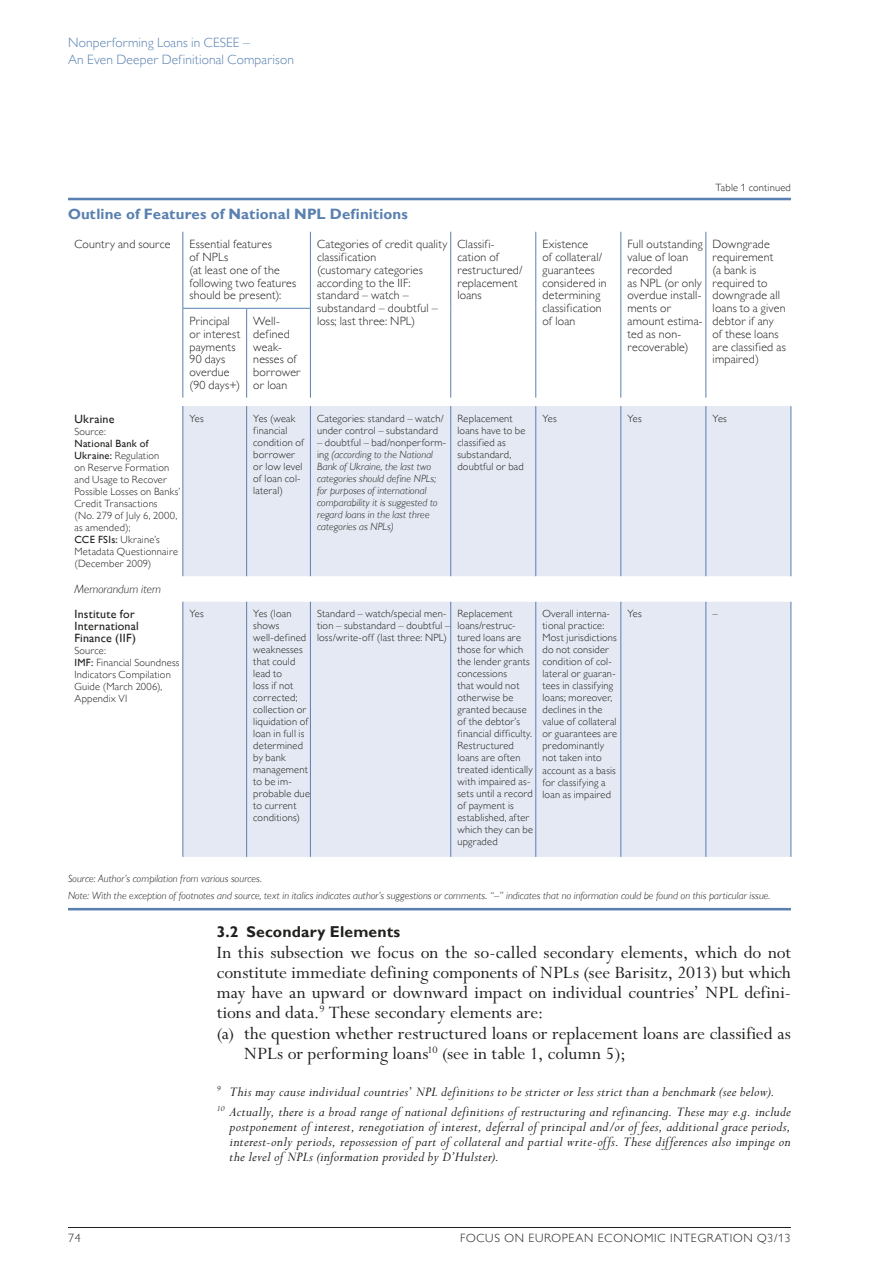
<style>
.page{position:relative;width:893px;height:1263px;background:#fff}
.page>*{position:absolute;margin:0;border:0;box-sizing:border-box;transform-origin:0 0}
.t1{font:19.5px "Perpetua Std";color:#20201e}
.t2{font:700 15.75px "Gill Sans MT Pro";letter-spacing:.01em;color:#20201e}
.t3{font:italic 15px/15px "Perpetua Std";letter-spacing:.015em;color:#20201e}
.t4{font:700 15px "Gill Sans MT Pro";letter-spacing:.01em;color:#5980b0}
.t5{font:300 13.5px/16.5px "Gill Sans MT Pro";letter-spacing:.01em;color:#5980b0}
.t6{font:300 12px/12.8px "Gill Sans MT Pro";letter-spacing:.015em;color:#20201e}
.t7{font:500 12px/12px "Gill Sans MT Pro";letter-spacing:.015em;color:#20201e}
.t8{font:300 12px "Gill Sans MT Pro";letter-spacing:.06em;color:#20201e}
.t9{font:italic 300 12px "Gill Sans MT Pro";letter-spacing:.005em;color:#20201e}
.t10{font:300 10.5px/12px "Gill Sans MT Pro";letter-spacing:.02em;color:#20201e}
.t11{font:italic 300 10.5px/12px "Gill Sans MT Pro";letter-spacing:.01em;color:#20201e}
.s1{font-weight:500}
.s2{font-style:normal}
</style>
<div class="page">
<hr style="left:68px;top:1227px;width:723px;height:1px;background:#20201e">
<div style="left:183px;top:406px;width:608px;height:451px;background:#e4e9f3"></div>
<hr style="left:183px;top:232px;width:1px;height:76px;background:#5980b0">
<hr style="left:310px;top:232px;width:1px;height:76px;background:#5980b0">
<hr style="left:450px;top:232px;width:1px;height:76px;background:#5980b0">
<hr style="left:535px;top:232px;width:1px;height:76px;background:#5980b0">
<hr style="left:620px;top:232px;width:1px;height:76px;background:#5980b0">
<hr style="left:706px;top:232px;width:1px;height:76px;background:#5980b0">
<hr style="left:183px;top:308px;width:64px;height:1px;background:#5980b0">
<hr style="left:183px;top:309px;width:1px;height:89px;background:#5980b0">
<hr style="left:247px;top:308px;width:64px;height:1px;background:#5980b0">
<hr style="left:246px;top:309px;width:1px;height:89px;background:#5980b0">
<hr style="left:310px;top:309px;width:1px;height:89px;background:#5980b0">
<hr style="left:450px;top:308px;width:1px;height:90px;background:#5980b0">
<hr style="left:535px;top:308px;width:1px;height:90px;background:#5980b0">
<hr style="left:620px;top:308px;width:1px;height:90px;background:#5980b0">
<hr style="left:706px;top:308px;width:1px;height:90px;background:#5980b0">
<hr style="left:183px;top:406px;width:1px;height:170px;background:#5980b0">
<hr style="left:246px;top:406px;width:1px;height:170px;background:#5980b0">
<hr style="left:310px;top:406px;width:1px;height:170px;background:#5980b0">
<hr style="left:450px;top:406px;width:1px;height:170px;background:#5980b0">
<hr style="left:535px;top:406px;width:1px;height:170px;background:#5980b0">
<hr style="left:620px;top:406px;width:1px;height:170px;background:#5980b0">
<hr style="left:706px;top:406px;width:1px;height:170px;background:#5980b0">
<hr style="left:791px;top:406px;width:1px;height:170px;background:#5980b0">
<hr style="left:183px;top:602px;width:1px;height:255px;background:#5980b0">
<hr style="left:246px;top:602px;width:1px;height:255px;background:#5980b0">
<hr style="left:310px;top:602px;width:1px;height:255px;background:#5980b0">
<hr style="left:450px;top:602px;width:1px;height:255px;background:#5980b0">
<hr style="left:535px;top:602px;width:1px;height:255px;background:#5980b0">
<hr style="left:620px;top:602px;width:1px;height:255px;background:#5980b0">
<hr style="left:706px;top:602px;width:1px;height:255px;background:#5980b0">
<hr style="left:791px;top:602px;width:1px;height:255px;background:#5980b0">
<hr style="left:68px;top:198px;width:723px;height:2px;background:#5980b0">
<hr style="left:68px;top:908px;width:723px;height:2px;background:#5980b0">
<p class="t5" style="left:68px;top:34px;width:227px">Nonperforming Loans in CESEE –<br>An Even Deeper Definitional Comparison</p>
<p class="t10" style="left:715px;top:182px;width:77px">Table 1 continued</p>
<h3 class="t4" style="left:68px;top:205px;width:341px">Outline of Features of National NPL Definitions</h3>
<p class="t6" style="left:74px;top:238px;width:98px">Country and source</p>
<p class="t6" style="left:190px;top:238px;width:108px">Essential features<br>of NPLs<br>(at least one of the following two features should be present):</p>
<p class="t6" style="left:317px;top:238px;width:132px">Categories of credit quality classification<br>(customary categories according to the IIF: standard – watch – substandard – doubtful – loss; last three: NPL)</p>
<p class="t6" style="left:457px;top:238px;width:67px">Classifi&shy;cation of restructured/ replacement loans</p>
<p class="t6" style="left:542px;top:238px;width:66px">Existence<br>of collateral/ guarantees considered in determining classification of loan</p>
<p class="t6" style="left:627px;top:238px;width:77px">Full out standing value of loan recorded<br>as NPL (or only overdue install&shy;ments or amount estima&shy;ted as non&shy;recoverable)</p>
<p class="t6" style="left:713px;top:238px;width:75px">Downgrade requirement<br>(a bank is required to downgrade all loans to a given debtor if any of these loans are classified as impaired)</p>
<p class="t6" style="left:190px;top:314px;width:52px">Principal or interest payments<br>90 days overdue (90 days+)</p>
<p class="t6" style="left:253px;top:314px;width:49px">Well&shy;defined weak&shy;nesses of borrower or loan</p>
<p class="t7" style="left:74px;top:413px;width:41px">Ukraine</p>
<p class="t10" style="left:74px;top:425px;width:33px">Source:</p>
<p class="t10" style="left:74px;top:437px;width:108px"><span class="s1">National Bank of<br>Ukraine:</span> Regulation<br>on Reserve Formation and Usage to Recover<br>Possible Losses on Banks’<br>Credit Transactions<br>(No. 279 of July 6, 2000, as amended);<br><span class="s1">CCE FSIs:</span> Ukraine’s<br>Metadata Questionnaire (December 2009)</p>
<p class="t10" style="left:190px;top:412px;width:16px">Yes</p>
<p class="t10" style="left:253px;top:412px;width:53px">Yes (weak financial condition of borrower or low level of loan col&shy;lateral)</p>
<p class="t10" style="left:317px;top:412px;width:128px">Categories: standard – watch/ under control – substandard</p>
<p class="t11" style="left:317px;top:436px;width:131px"><span class="s2">– doubtful – bad/nonperform&shy;ing</span> (according to the National<br>Bank of Ukraine, the last two categories should define NPLs; for purposes of international comparability it is suggested to regard loans in the last three categories as NPLs)</p>
<p class="t10" style="left:457px;top:412px;width:70px">Replacement loans have to be classified as substandard, doubtful or bad</p>
<p class="t10" style="left:542px;top:412px;width:16px">Yes</p>
<p class="t10" style="left:627px;top:412px;width:16px">Yes</p>
<p class="t10" style="left:712px;top:412px;width:16px">Yes</p>
<p class="t9" style="left:74px;top:582px;width:88px">Memorandum item</p>
<p class="t7" style="left:74px;top:608px;width:66px">Institute for<br>International<br>Finance (IIF)</p>
<p class="t10" style="left:74px;top:645px;width:107px">Source:<br><span class="s1">IMF:</span> Financial Soundness<br>Indicators Compilation<br>Guide (March 2006),<br>Appendix VI</p>
<p class="t10" style="left:190px;top:608px;width:16px">Yes</p>
<p class="t10" style="left:253px;top:608px;width:58px">Yes (loan shows well-defined weaknesses that could lead to<br>loss if not corrected; collection or liquidation of loan in full is determined by bank management to be im&shy;probable due to current conditions)</p>
<p class="t10" style="left:317px;top:608px;width:135px">Standard – watch/special men&shy;tion – substandard – doubtful – loss/write-off (last three: NPL)</p>
<p class="t10" style="left:457px;top:608px;width:77px">Replacement loans/restruc&shy;tured loans are those for which the lender grants concessions<br>that would not otherwise be granted because of the debtor’s financial difficulty.<br>Restructured loans are often treated identically with impaired as&shy;sets until a record of payment is established, after which they can be upgraded</p>
<p class="t10" style="left:542px;top:608px;width:76px">Overall interna&shy;tional practice:<br>Most jurisdictions do not consider condition of col&shy;lateral or guaran&shy;tees in classifying loans; moreover, declines in the value of collateral or guarantees are predominantly not taken into account as a basis for classifying a loan as impaired</p>
<p class="t10" style="left:627px;top:608px;width:16px">Yes</p>
<p class="t10" style="left:712px;top:608px;width:7px">–</p>
<p class="t11" style="left:68px;top:870px;width:704px;line-height:17px">Source: Author’s compilation from various sources.<br>Note: With the exception of footnotes and source, text in italics indicates author’s suggestions or comments. “–” indicates that no information could be found on this particular issue.</p>
<h2 class="t2" style="left:217px;top:922px;width:185px">3.2 Secondary Elements</h2>
<h1 class="t1" style="left:217px;top:942px;width:576px">In this subsection we focus on the so-called secondary elements, which do not</h1>
<h1 class="t1" style="left:217px;top:962px;width:575px">constitute immediate defining components of NPLs (see Barisitz, 2013) but which</h1>
<h1 class="t1" style="left:217px;top:982px;width:576px">may have an upward or downward impact on individual countries’ NPL defini-</h1>
<h1 class="t1" style="left:217px;top:1003px;width:328px">tions and data.<sup>9</sup> These secondary elements are:</h1>
<h1 class="t1" style="left:217px;top:1023px;width:575px">(a) the question whether restructured loans or replacement loans are classified as</h1>
<h1 class="t1" style="left:244px;top:1043px;width:383px">NPLs or performing loans<sup>10</sup> (see in table 1, column 5);</h1>
<h3 class="t3" style="left:217px;top:1083px;width:575px;line-height:19.2px"><sup>9</sup> This may cause individual countries’ NPL definitions to be stricter or less strict than a benchmark (see below).<br><sup>10</sup> Actually, there is a broad range of national definitions of restructuring and refinancing. These may e.g. include</h3>
<p class="t3" style="left:230px;top:1119px;width:563px;text-align:justify">postponement of interest, renegotiation of interest, deferral of principal and/or of fees, additional grace periods, interest-only periods, repossession of part of collateral and partial write-offs. These differences also impinge on the level of NPLs (information provided by D’Hulster).</p>
<p class="t6" style="left:68px;top:1232px;width:14px">74</p>
<p class="t8" style="left:460px;top:1231px;width:332px">FOCUS ON EUROPEAN ECONOMIC INTEGRATION Q3/13</p>
</div>
